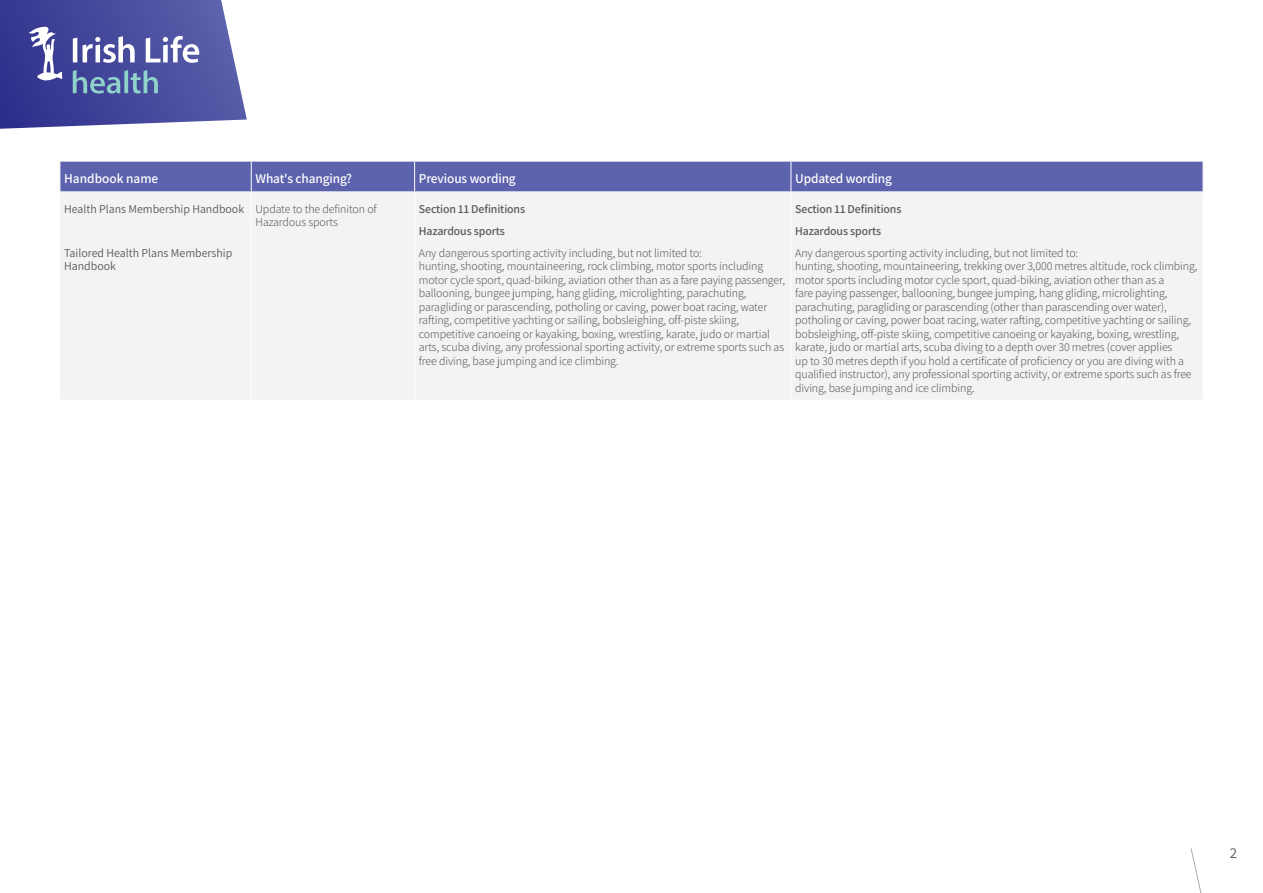
<style>
.page{position:relative;width:1263px;height:893px;background:#fff}
.page>*{position:absolute;margin:0;border:0;box-sizing:border-box;transform-origin:0 0}
.t1{font:15px "Assistant";color:#58595b}
.t2{font:600 13.5px "Assistant";letter-spacing:-.01em;color:#fff}
.t3{font:300 12px/13.5px "Assistant";letter-spacing:-.01em;color:#58595b}
.t4{font:600 12px/22px "Assistant";letter-spacing:-.01em;color:#58595b}
.t5{font:12px/13.5px "Assistant";color:#58595b}
</style>
<div class="page">
<div style="left:61px;top:162px;width:1142px;height:30px;background:#5c62ac"></div>
<div style="left:61px;top:193px;width:1141px;height:206px;background:#f5f3f1"></div>
<hr style="left:251px;top:192px;width:1px;height:208px;background:#fff">
<hr style="left:414px;top:192px;width:1px;height:208px;background:#fff">
<hr style="left:790px;top:192px;width:1px;height:208px;background:#fff">
<hr style="left:251px;top:161px;width:1px;height:31px;background:#fff">
<hr style="left:414px;top:161px;width:1px;height:31px;background:#fff">
<hr style="left:790px;top:161px;width:1px;height:31px;background:#fff">
<svg style="left:0;top:0;width:247px;height:129px;background:#6166aa"></svg>
<svg style="left:1190px;top:848px;width:12px;height:45px"></svg>
<p class="t2" style="left:64px;top:170px;width:96px">Handbook name</p>
<p class="t2" style="left:255px;top:170px;width:98px">What's changing?</p>
<p class="t2" style="left:419px;top:170px;width:98px">Previous wording</p>
<p class="t2" style="left:795px;top:170px;width:98px">Updated wording</p>
<p class="t5" style="left:64px;top:201px;width:181px">Health Plans Membership Handbook</p>
<p class="t5" style="left:64px;top:245px;width:170px">Tailored Health Plans Membership<br>Handbook</p>
<p class="t3" style="left:255px;top:201px;width:123px">Update to the definiton of<br>Hazardous sports</p>
<p class="t4" style="left:419px;top:197px;width:108px">Section 11 Definitions<br>Hazardous sports</p>
<p class="t3" style="left:419px;top:245px;width:368px">Any dangerous sporting activity including, but not limited to:<br>hunting, shooting, mountaineering, rock climbing, motor sports including motor cycle sport, quad-biking, aviation other than as a fare paying passenger, ballooning, bungee jumping, hang gliding, microlighting, parachuting, paragliding or parascending, potholing or caving, power boat racing, water rafting, competitive yachting or sailing, bobsleighing, off-piste skiing, competitive canoeing or kayaking, boxing, wrestling, karate, judo or martial arts, scuba diving, any professional sporting activity, or extreme sports such as free diving, base jumping and ice climbing.</p>
<p class="t4" style="left:795px;top:197px;width:108px">Section 11 Definitions<br>Hazardous sports</p>
<p class="t3" style="left:795px;top:245px;width:404px">Any dangerous sporting activity including, but not limited to:<br>hunting, shooting, mountaineering, trekking over 3,000 metres altitude, rock climbing, motor sports including motor cycle sport, quad-biking, aviation other than as a<br>fare paying passenger, ballooning, bungee jumping, hang gliding, microlighting, parachuting, paragliding or parascending (other than parascending over water), potholing or caving, power boat racing, water rafting, competitive yachting or sailing, bobsleighing, off-piste skiing, competitive canoeing or kayaking, boxing, wrestling, karate, judo or martial arts, scuba diving to a depth over 30 metres (cover applies<br>up to 30 metres depth if you hold a certificate of proficiency or you are diving with a qualified instructor), any professional sporting activity, or extreme sports such as free diving, base jumping and ice climbing.</p>
<p class="t1" style="left:1230px;top:843px;width:9px">2</p>
</div>
